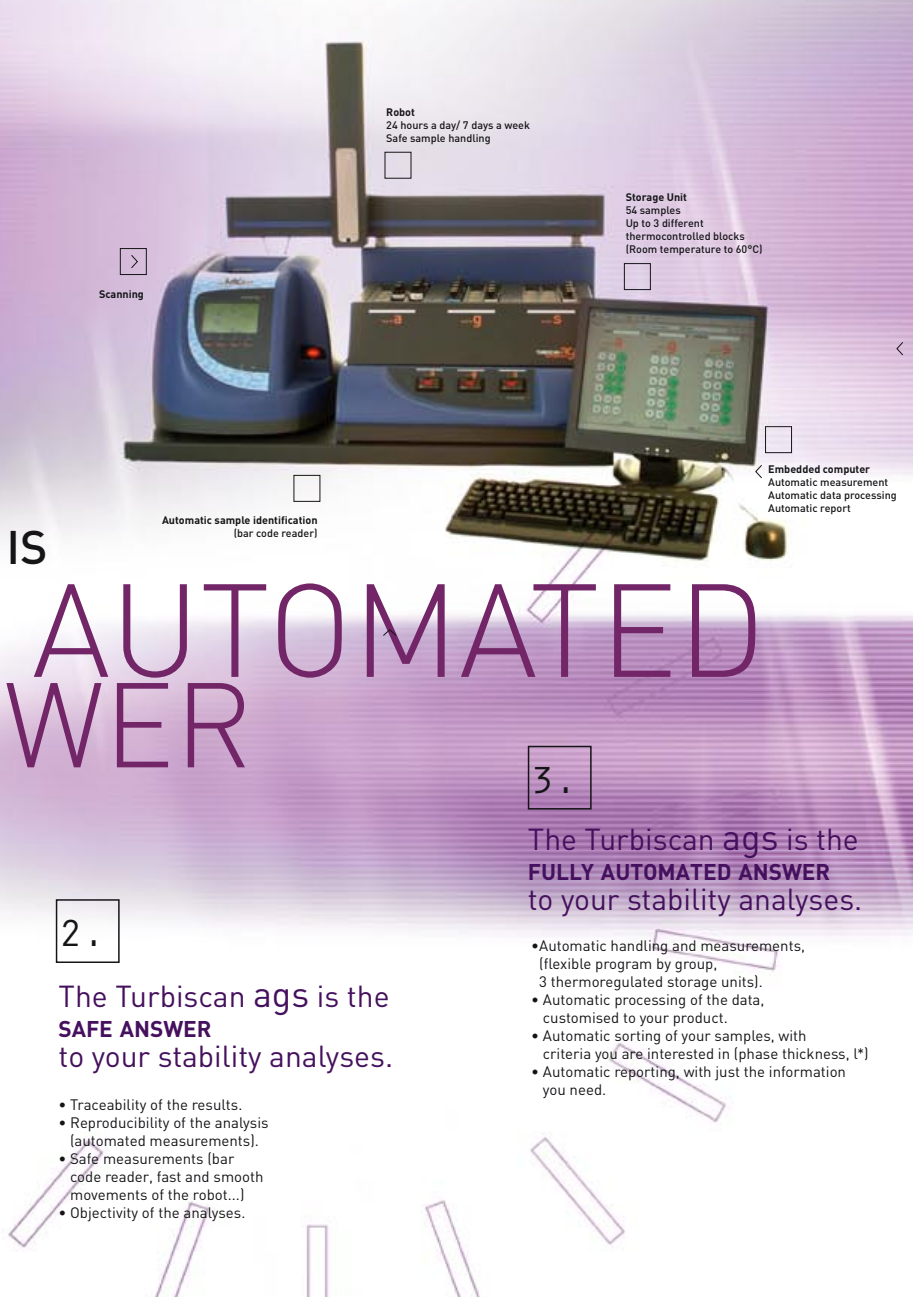
<style>
.page{position:relative;width:913px;height:1297px;background:#fff}
.page>*{position:absolute;margin:0;border:0;box-sizing:border-box;transform-origin:0 0}
.t1{font:300 130.2px "DIN";color:#722567}
.t2{font:300 118.35px "DIN";color:#722567}
.t3{font:500 46.5px "DIN";color:#151518}
.Normal_e{font:39px "Orator";color:#151518}
.Normal_e-2{font:30px "DIN";color:#45105d}
.Normal_e-3{font:700 22.5px "DIN";color:#45105d}
.Normal_e-4{font:15px/18px "DIN";color:#151518}
.Normal_e-5{font:500 10.8px/13px "DIN";color:#151518}
.Normal_e-6{font:700 10.8px "DIN";color:#151518}
.s1{font-size:36px}
</style>
<div class="page">
<img style="left:0;top:0;width:912px;height:1297px">
<div style="left:56px;top:899px;width:64px;height:64px;border:2px solid #151518"></div>
<div style="left:527px;top:746px;width:64px;height:63px;border:2px solid #151518"></div>
<div style="left:120px;top:248px;width:27px;height:27px;border:1px solid #151518"></div>
<svg style="left:130px;top:254px;width:8px;height:15px"></svg>
<div style="left:293px;top:475px;width:27px;height:27px;border:1px solid #151518"></div>
<svg style="left:382px;top:629px;width:15px;height:8px"></svg>
<div style="left:764px;top:426px;width:27px;height:27px;border:1px solid #151518"></div>
<svg style="left:754px;top:464px;width:8px;height:15px"></svg>
<div style="left:623px;top:263px;width:27px;height:27px;border:1px solid #151518"></div>
<svg style="left:895px;top:341px;width:8px;height:15px"></svg>
<div style="left:384px;top:152px;width:27px;height:27px;border:1px solid #151518"></div>
<p class="Normal_e-6" style="left:99px;top:287px;width:46px">Scanning</p>
<p class="Normal_e-6" style="left:386px;top:105px;width:30px">Robot</p>
<p class="Normal_e-5" style="left:386px;top:118px;width:145px">24 hours a day/ 7 days a week</p>
<p class="Normal_e-5" style="left:386px;top:131px;width:106px">Safe sample handling</p>
<p class="Normal_e-6" style="left:625px;top:190px;width:63px">Storage Unit</p>
<p class="Normal_e-5" style="left:625px;top:203px;width:57px">54 samples</p>
<p class="Normal_e-5" style="left:625px;top:216px;width:121px">Up to 3 different thermocontrolled blocks</p>
<p class="Normal_e-5" style="left:625px;top:242px;width:138px">(Room temperature to 60°C)</p>
<p class="Normal_e-6" style="left:162px;top:513px;width:157px">Automatic sample identification</p>
<p class="Normal_e-5" style="left:234px;top:526px;width:85px">(bar code reader)</p>
<h3 class="t3" style="left:7px;top:517px;width:43px">IS</h3>
<h1 class="t1" style="left:32px;top:550px;width:735px">AUTOMATED</h1>
<h2 class="t2" style="left:4px;top:652px;width:250px">WER</h2>
<p class="Normal_e" style="left:530px;top:752px;width:48px">3.</p>
<p class="Normal_e-6" style="left:768px;top:462px;width:103px">Embedded computer</p>
<p class="Normal_e-5" style="left:768px;top:475px;width:121px">Automatic measurement</p>
<p class="Normal_e-5" style="left:768px;top:488px;width:130px">Automatic data processing</p>
<p class="Normal_e-5" style="left:768px;top:501px;width:84px">Automatic report</p>
<p class="Normal_e" style="left:59px;top:905px;width:48px">2.</p>
<p class="Normal_e-2" style="left:59px;top:977px;width:332px">The Turbiscan <span class="s1">ags</span> is the</p>
<p class="Normal_e-3" style="left:59px;top:1014px;width:154px">SAFE ANSWER</p>
<p class="Normal_e-2" style="left:59px;top:1037px;width:336px">to your stability analyses.</p>
<p class="Normal_e-4" style="left:58px;top:1095px;width:185px">• Traceability of the results.</p>
<p class="Normal_e-4" style="left:58px;top:1113px;width:212px;text-align:center">• Reproducibility of the analysis (automated measurements).</p>
<p class="Normal_e-4" style="left:70px;top:1149px;width:195px;text-indent:-12px">• Safe measurements (bar code reader, fast and smooth movements of the robot...)</p>
<p class="Normal_e-4" style="left:58px;top:1203px;width:188px">• Objectivity of the analyses.</p>
<p class="Normal_e-2" style="left:527px;top:820px;width:332px">The Turbiscan <span class="s1">ags</span> is the</p>
<p class="Normal_e-3" style="left:527px;top:857px;width:304px">FULLY AUTOMATED ANSWER</p>
<p class="Normal_e-2" style="left:527px;top:880px;width:336px">to your stability analyses.</p>
<p class="Normal_e-4" style="left:539px;top:936px;width:267px;text-indent:-8px">• Automatic handling and measurements, (flexible program by group,<br>3 thermoregulated storage units).</p>
<p class="Normal_e-4" style="left:542px;top:990px;width:223px;text-indent:-12px">• Automatic processing of the data, customised to your product.</p>
<p class="Normal_e-4" style="left:542px;top:1026px;width:327px;text-indent:-12px">• Automatic sorting of your samples, with<br>criteria you are interested in (phase thickness, l*)</p>
<p class="Normal_e-4" style="left:542px;top:1062px;width:304px;text-indent:-12px">• Automatic reporting, with just the information you need.</p>
</div>
